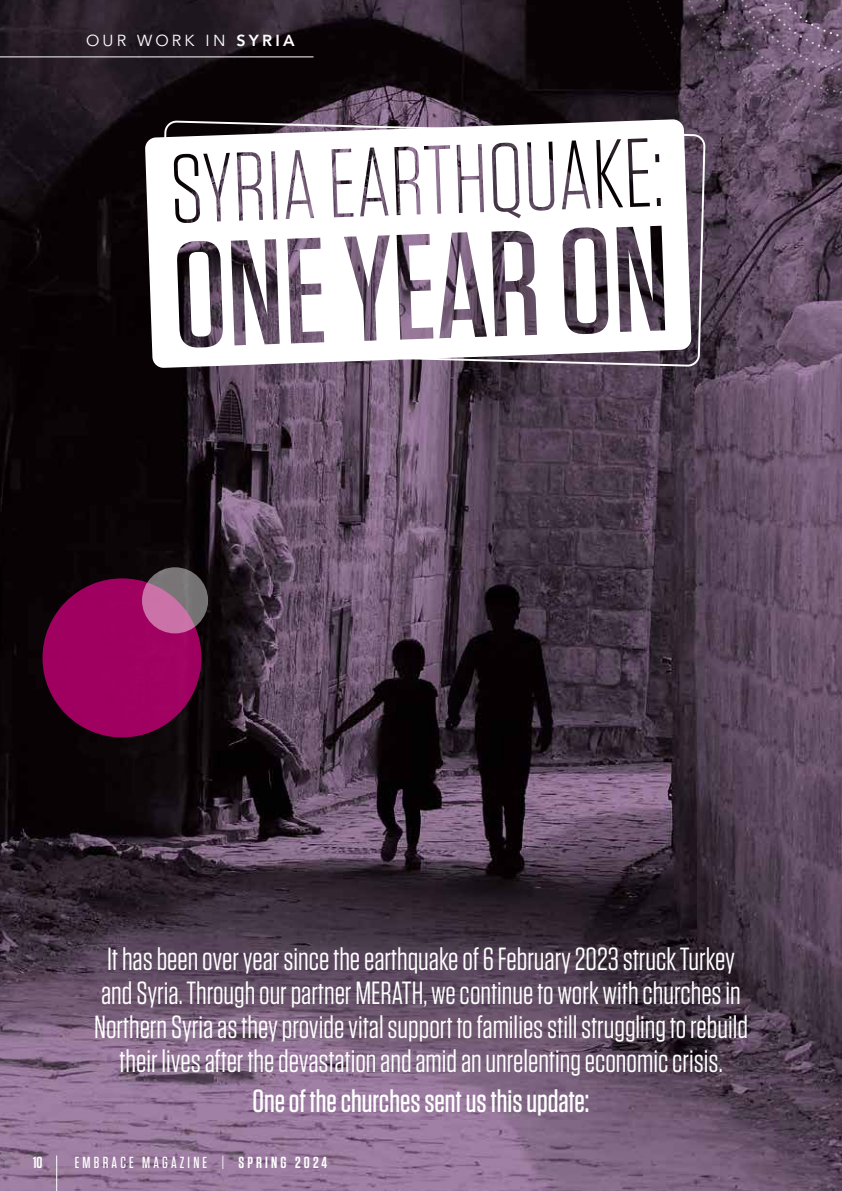
<style>
.page{position:relative;width:842px;height:1191px;background:#fff}
.page>*{position:absolute;margin:0;border:0;box-sizing:border-box;transform-origin:0 0}
.t1{font:32px/34px "Tungsten";color:#fff;text-align:center}
.t2{font:500 32px "Tungsten";color:#fff}
.t3{font:500 16px "Tungsten";letter-spacing:.2em;color:#fff}
.t4{font:16px "Avenir";letter-spacing:.2em;color:#fff}
.t5{font:600 16px "Tungsten";color:#fff}
.s1{font-weight:800}
.s2{font-weight:400}
.s3{font-weight:600}
</style>
<div class="page">
<img style="left:0;top:0;width:842px;height:1191px">
<hr style="left:56px;top:1155px;width:1px;height:36px;background:#fff">
<hr style="left:0;top:56px;width:314px;height:1px;background:#fff">
<div style="left:43px;top:578px;width:158px;height:159px;background:#a00160;border-radius:50%"></div>
<svg style="left:142px;top:567px;width:66px;height:66px;background:#9e728c"></svg>
<svg style="left:616px;top:0;width:226px;height:180px;background:#332632"></svg>
<svg style="left:643px;top:0;width:199px;height:152px;background:#534255"></svg>
<svg style="left:691px;top:120px;width:13px;height:248px;background:#675969"></svg>
<svg style="left:145px;top:119px;width:546px;height:249px"></svg>
<img style="left:177px;top:226px;width:488px;height:122px">
<img style="left:174px;top:138px;width:487px;height:85px">
<p class="t4" style="left:86px;top:31px;width:210px">OUR WORK IN <span class="s1">SYRIA</span></p>
<p class="t1" style="left:94px;top:943px;width:655px">It has been over year since the earthquake of 6 February 2023 struck Turkey and Syria. Through our partner MERATH, we continue to work with churches in Northern Syria as they provide vital support to families still struggling to rebuild their lives after the devastation and amid an unrelenting economic crisis.</p>
<p class="t2" style="left:253px;top:1084px;width:338px">One of the churches sent us this update:</p>
<p class="t5" style="left:33px;top:1154px;width:11px">10</p>
<p class="t3" style="left:75px;top:1154px;width:254px">EMBRACE MAGAZINE <span class="s2">|</span> <span class="s3">SPRING 2024</span></p>
</div>
